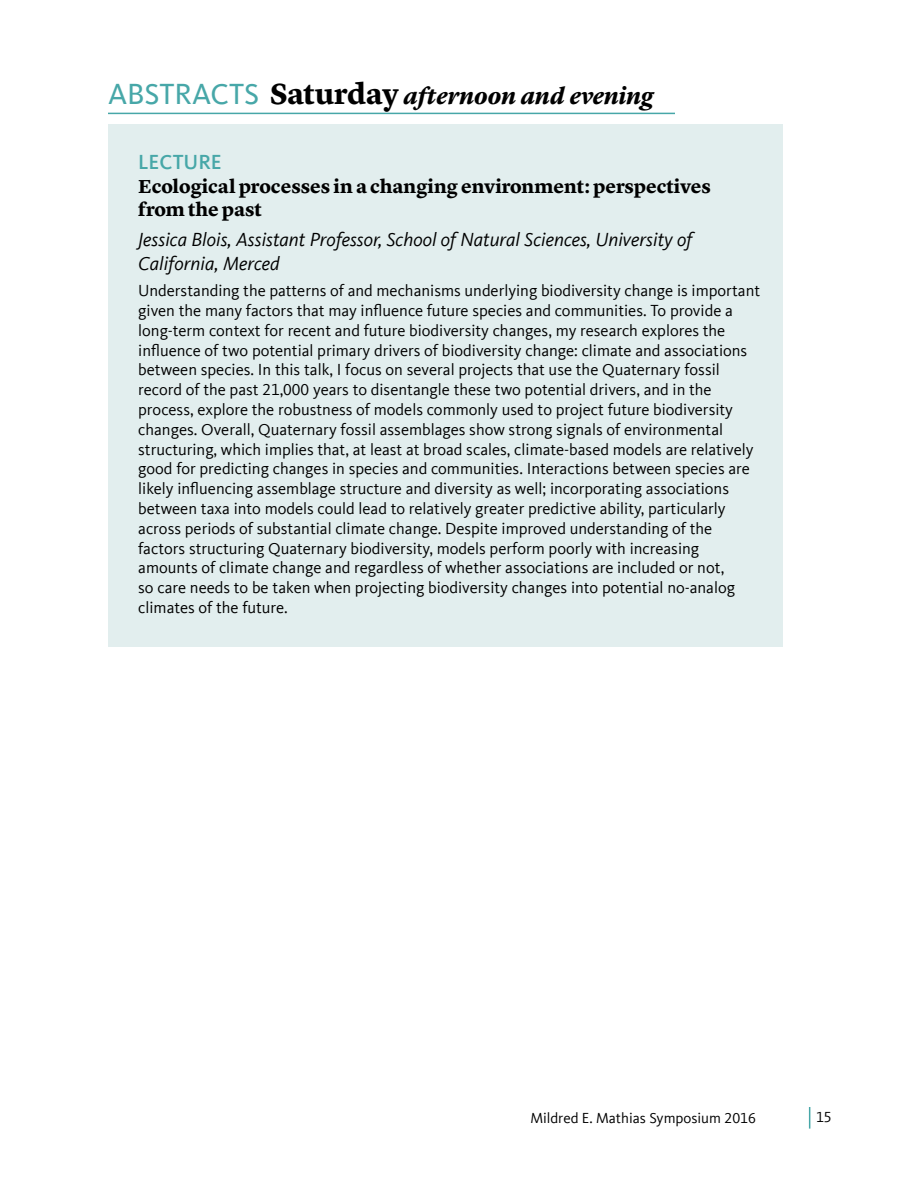
<style>
.page{position:relative;width:918px;height:1188px;background:#fff}
.page>*{position:absolute;margin:0;border:0;box-sizing:border-box;transform-origin:0 0}
.t1{font:italic 700 24px "Lyon Ofc";color:#000}
.t2{font:500 21px "Kievit Sc Offc Pro";color:#47a7a8}
.t3{font:italic 19.5px/23.4px "Kievit Offc Pro";color:#000}
.t4{font:700 19.5px/23.4px "Lyon Ofc";color:#000}
.t5{font:16.5px/19.8px "Kievit Offc Pro";color:#000}
.t6{font:15px "Kievit Offc Pro";color:#000}
.s1{font-family:"Kievit Sc Offc Pro";font-weight:400;font-style:normal;font-size:30px;color:#47a7a8}
.s2{font-style:normal;font-size:30px}
</style>
<div class="page">
<svg style="left:809px;top:1107px;width:1px;height:22px"></svg>
<hr style="left:108px;top:113px;width:567px;height:1px;background:#47a7a8">
<div style="left:108px;top:124px;width:675px;height:523px;background:#e2eeee"></div>
<h1 class="t1" style="left:108px;top:77px;width:547px"><span class="s1">ABSTRACTS</span> <span class="s2">Saturday</span> afternoon and evening</h1>
<p class="t2" style="left:138px;top:150px;width:85px">LECTURE</p>
<p class="t4" style="left:138px;top:173px;width:574px">Ecological processes in a changing environment: perspectives from the past</p>
<p class="t3" style="left:138px;top:228px;width:556px">Jessica Blois, Assistant Professor, School of Natural Sciences, University of<br>California, Merced</p>
<p class="t5" style="left:138px;top:281px;width:624px">Understanding the patterns of and mechanisms underlying biodiversity change is important given the many factors that may influence future species and communities. To provide a long-term context for recent and future biodiversity changes, my research explores the influence of two potential primary drivers of biodiversity change: climate and associations between species. In this talk, I focus on several projects that use the Quaternary fossil record of the past 21,000 years to disentangle these two potential drivers, and in the process, explore the robustness of models commonly used to project future biodiversity changes. Overall, Quaternary fossil assemblages show strong signals of environmental structuring, which implies that, at least at broad scales, climate-based models are relatively good for predicting changes in species and communities. Interactions between species are likely influencing assemblage structure and diversity as well; incorporating associations between taxa into models could lead to relatively greater predictive ability, particularly across periods of substantial climate change. Despite improved understanding of the factors structuring Quaternary biodiversity, models perform poorly with increasing amounts of climate change and regardless of whether associations are included or not,<br>so care needs to be taken when projecting biodiversity changes into potential no-analog climates of the future.</p>
<p class="t6" style="left:530px;top:1109px;width:227px">Mildred E. Mathias Symposium 2016</p>
<p class="t6" style="left:816px;top:1108px;width:17px">15</p>
</div>
